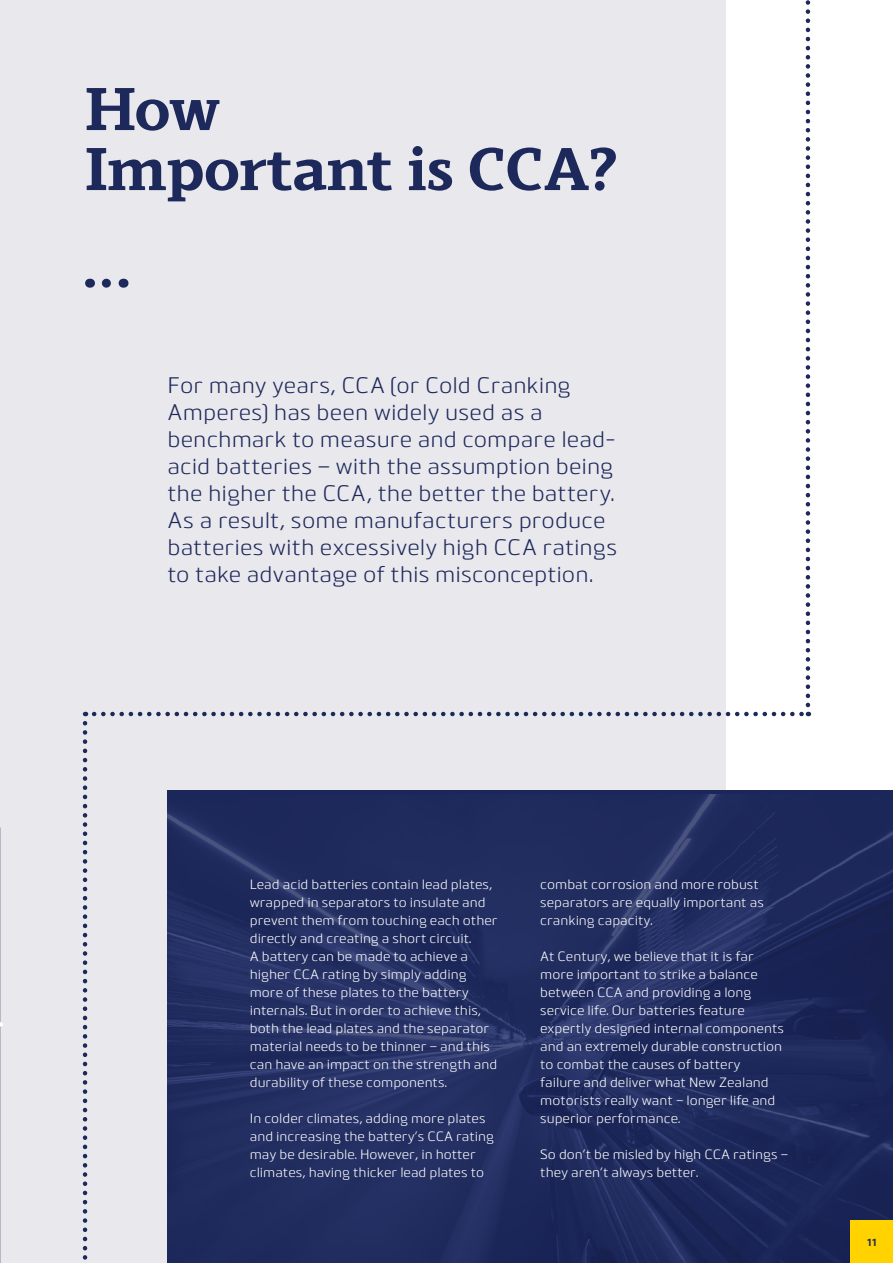
<style>
.page{position:relative;width:893px;height:1263px;background:#fff}
.page>*{position:absolute;margin:0;border:0;box-sizing:border-box;transform-origin:0 0}
.t1{font:700 60px/60px "Scharf";letter-spacing:-.01em;color:#1e295b}
.t2{font:22.5px/27px "Bitner";letter-spacing:.005em;color:#1e295b}
.t3{font:13.5px/18px "Bitner";color:#fff}
.t4{font:700 10.5px "Bitner";color:#1e295b}
</style>
<div class="page">
<div style="left:0;top:0;width:725px;height:1263px;background:#e9e8ed"></div>
<div style="left:167px;top:791px;width:726px;height:472px;background:#1e295b"></div>
<svg style="left:106px;top:279px;width:5px;height:9px"></svg>
<div style="left:850px;top:1220px;width:43px;height:43px;background:#ffd200"></div>
<svg style="left:83px;top:712px;width:4px;height:548px"></svg>
<svg style="left:94px;top:712px;width:715px;height:4px"></svg>
<svg style="left:806px;top:0;width:4px;height:705px"></svg>
<h1 class="t1" style="left:85px;top:74px;width:534px">How<br>Important is CCA?</h1>
<p class="t2" style="left:167px;top:370px;width:451px">For many years, CCA (or Cold Cranking Amperes) has been widely used as a benchmark to measure and compare lead&shy;acid batteries – with the assumption being the higher the CCA, the better the battery.<br>As a result, some manufacturers produce batteries with excessively high CCA ratings to take advantage of this misconception.</p>
<p class="t3" style="left:250px;top:874px;width:249px">Lead acid batteries contain lead plates, wrapped in separators to insulate and prevent them from touching each other directly and creating a short circuit.<br>A battery can be made to achieve a higher CCA rating by simply adding more of these plates to the battery internals. But in order to achieve this, both the lead plates and the separator material needs to be thinner – and this can have an impact on the strength and durability of these components.</p>
<p class="t3" style="left:250px;top:1108px;width:246px">In colder climates, adding more plates and increasing the battery’s CCA rating may be desirable. However, in hotter climates, having thicker lead plates to</p>
<p class="t3" style="left:540px;top:874px;width:225px">combat corrosion and more robust separators are equally important as cranking capacity.</p>
<p class="t3" style="left:540px;top:946px;width:245px">At Century, we believe that it is far more important to strike a balance between CCA and providing a long service life. Our batteries feature expertly designed internal components and an extremely durable construction to combat the causes of battery failure and deliver what New Zealand motorists really want – longer life and superior performance.</p>
<p class="t3" style="left:540px;top:1144px;width:249px">So don’t be misled by high CCA ratings – they aren’t always better.</p>
<p class="t4" style="left:867px;top:1234px;width:11px">11</p>
</div>
